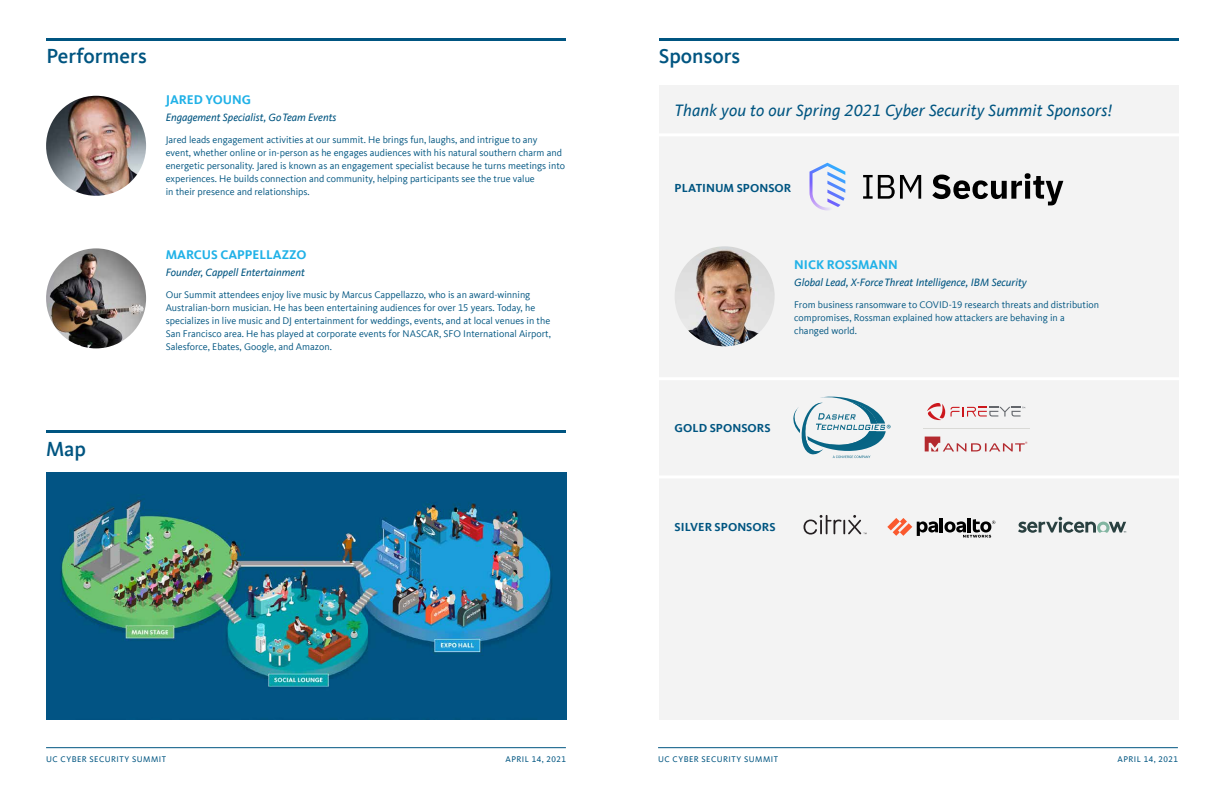
<style>
.page{position:relative;width:1224px;height:792px;background:#fff}
.page>*{position:absolute;margin:0;border:0;box-sizing:border-box;transform-origin:0 0}
.t1{font:500 21px "Kievit Offc Pro";color:#005581}
.t2{font:italic 17px "Kievit Offc Pro";letter-spacing:.01em;color:#005581}
.t3{font:700 13px "Kievit Offc Pro";color:#20b1e7}
.t4{font:700 12px "Kievit Offc Pro";letter-spacing:.005em;color:#005581}
.t5{font:italic 11px "Kievit Offc Pro";color:#005581}
.t6{font:10px/13px "Kievit Offc Pro";color:#005581}
.t7{font:8.5px "Kievit Offc Pro";letter-spacing:.06em;color:#005581}
</style>
<div class="page">
<hr style="left:46px;top:747px;width:520px;height:1px;background:#005581">
<hr style="left:658px;top:747px;width:520px;height:1px;background:#005581">
<img style="left:46px;top:96px;width:100px;height:100px;border-radius:50px">
<img style="left:46px;top:248px;width:100px;height:100px;border-radius:50px">
<hr style="left:46px;top:430px;width:520px;height:3px;background:#005581">
<img style="left:46px;top:472px;width:520px;height:247px">
<hr style="left:659px;top:38px;width:520px;height:3px;background:#005581">
<hr style="left:46px;top:38px;width:520px;height:3px;background:#005581">
<div style="left:659px;top:86px;width:520px;height:634px;background:#f3f3f3"></div>
<hr style="left:647px;top:133px;width:542px;height:3px;background:#fff">
<hr style="left:647px;top:377px;width:542px;height:3px;background:#fff">
<hr style="left:647px;top:475px;width:542px;height:3px;background:#fff">
<img style="left:675px;top:246px;width:100px;height:100px;border-radius:50px">
<svg style="left:927px;top:403px;width:98px;height:17px"></svg>
<hr style="left:923px;top:428px;width:106px;height:1px;background:#d9d9d6">
<svg style="left:925px;top:437px;width:102px;height:14px"></svg>
<hr style="left:940px;top:518px;width:3px;height:14px;background:#000">
<svg style="left:887px;top:518px;width:51px;height:18px"></svg>
<hr style="left:968px;top:518px;width:3px;height:14px;background:#000">
<svg style="left:944px;top:519px;width:51px;height:19px"></svg>
<svg style="left:1018px;top:517px;width:108px;height:16px"></svg>
<svg style="left:804px;top:515px;width:63px;height:20px"></svg>
<svg style="left:863px;top:173px;width:200px;height:32px"></svg>
<svg style="left:809px;top:163px;width:37px;height:47px"></svg>
<svg style="left:793px;top:396px;width:98px;height:62px"></svg>
<h1 class="t1" style="left:46px;top:44px;width:102px">Performers</h1>
<h3 class="t3" style="left:166px;top:92px;width:87px">JARED YOUNG</h3>
<p class="t5" style="left:166px;top:111px;width:172px">Engagement Specialist, Go Team Events</p>
<p class="t6" style="left:166px;top:133px;width:401px">Jared leads engagement activities at our summit. He brings fun, laughs, and intrigue to any event, whether online or in-person as he engages audiences with his natural southern charm and energetic personality. Jared is known as an engagement specialist because he turns meetings into experiences. He builds connection and community, helping participants see the true value<br>in their presence and relationships.</p>
<h3 class="t3" style="left:166px;top:247px;width:142px">MARCUS CAPPELLAZZO</h3>
<p class="t5" style="left:166px;top:266px;width:141px">Founder, Cappell Entertainment</p>
<p class="t6" style="left:166px;top:288px;width:387px">Our Summit attendees enjoy live music by Marcus Cappellazzo, who is an award-winning Australian-born musician. He has been entertaining audiences for over 15 years. Today, he specializes in live music and DJ entertainment for weddings, events, and at local venues in the San Francisco area. He has played at corporate events for NASCAR, SFO International Airport, Salesforce, Ebates, Google, and Amazon.</p>
<h1 class="t1" style="left:46px;top:436px;width:41px">Map</h1>
<h1 class="t1" style="left:659px;top:44px;width:83px">Sponsors</h1>
<h2 class="t2" style="left:675px;top:100px;width:439px">Thank you to our Spring 2021 Cyber Security Summit Sponsors!</h2>
<p class="t4" style="left:675px;top:180px;width:118px">PLATINUM SPONSOR</p>
<h3 class="t3" style="left:794px;top:256px;width:105px">NICK ROSSMANN</h3>
<p class="t5" style="left:794px;top:276px;width:234px">Global Lead, X-Force Threat Intelligence, IBM Security</p>
<p class="t6" style="left:794px;top:298px;width:306px">From business ransomware to COVID-19 research threats and distribution compromises, Rossman explained how attackers are behaving in a changed world.</p>
<p class="t4" style="left:675px;top:420px;width:98px">GOLD SPONSORS</p>
<p class="t4" style="left:675px;top:519px;width:102px">SILVER SPONSORS</p>
<p class="t7" style="left:46px;top:754px;width:122px">UC CYBER SECURITY SUMMIT</p>
<p class="t7" style="left:505px;top:754px;width:62px">APRIL 14, 2021</p>
<p class="t7" style="left:658px;top:754px;width:122px">UC CYBER SECURITY SUMMIT</p>
<p class="t7" style="left:1117px;top:754px;width:62px">APRIL 14, 2021</p>
</div>
